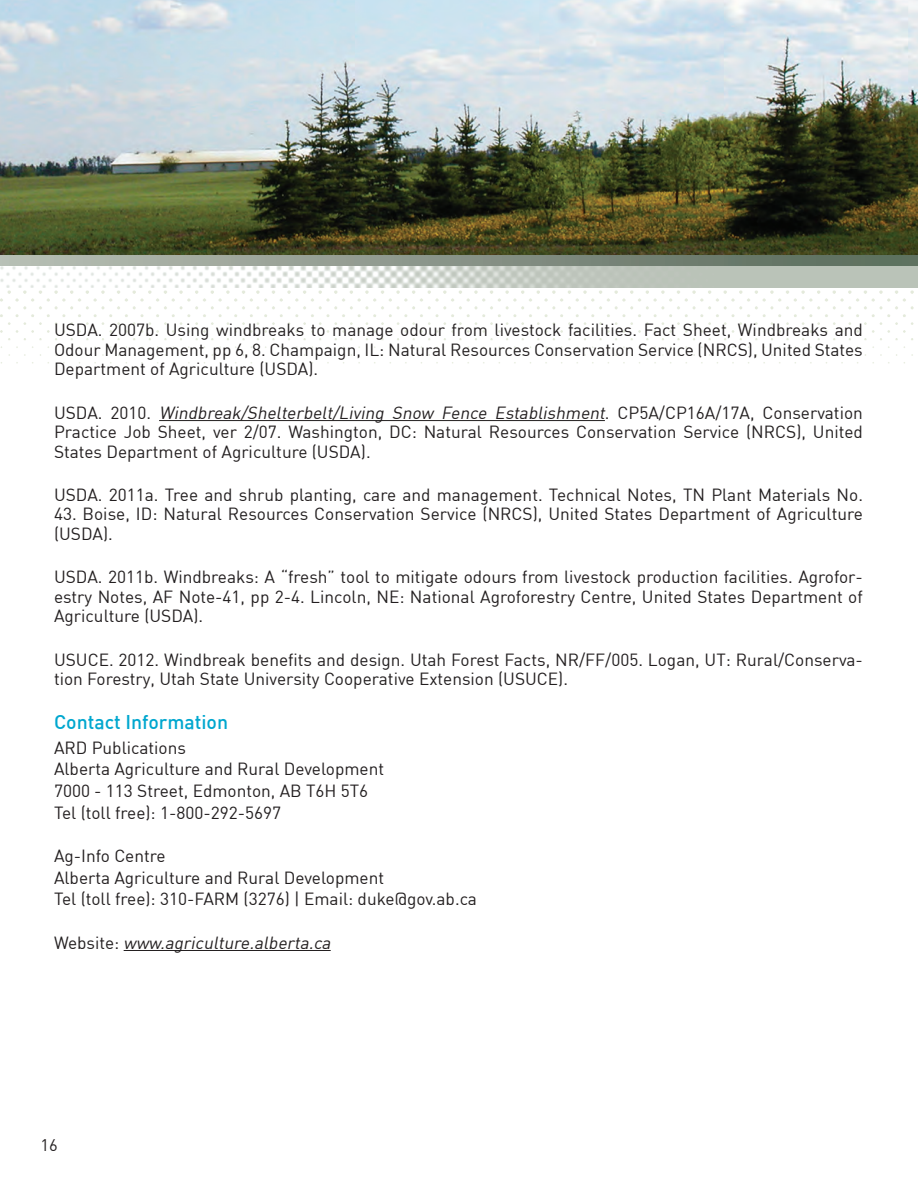
<style>
.page{position:relative;width:918px;height:1188px;background:#fff}
.page>*{position:absolute;margin:0;border:0;box-sizing:border-box;transform-origin:0 0}
.t1{font:500 19.5px "DIN";color:#00a7cf}
.t2{font:17.25px/19.5px "DIN";color:#231f20}
.t3{font:italic 17.25px "DIN";color:#231f20}
.t4{font:16.5px "DIN";color:#231f20}
.s1{font-style:italic}
.s2{font-style:normal}
</style>
<div class="page">
<img style="left:0;top:287px;width:918px;height:77px">
<img style="left:0;top:266px;width:918px;height:21px">
<div style="left:0;top:215px;width:918px;height:51px;background:linear-gradient(to right,#b8beb5,#586a59)"></div>
<img style="left:0;top:0;width:918px;height:255px">
<hr style="left:159px;top:420px;width:446px;height:1px;background:#231f20">
<hr style="left:124px;top:950px;width:207px;height:1px;background:#231f20">
<p class="t2" style="left:54px;top:320px;width:810px;text-align:justify">USDA. 2007b. Using windbreaks to manage odour from livestock facilities. Fact Sheet, Windbreaks and Odour Management, pp 6, 8. Champaign, IL: Natural Resources Conservation Service (NRCS), United States Department of Agriculture (USDA).</p>
<p class="t2" style="left:54px;top:402px;width:810px;text-align:justify">U S DA . 2 0 1 0 . <span class="s1">Windbreak/Shelterbelt/Living Snow Fence Establishment</span>. C P 5A/C P 1 6A/ 1 7A , C o n s e rva t i o n Practice Job Sheet, ver 2/07. Washington, DC: Natural Resources Conservation Service (NRCS), United States Department of Agriculture (USDA).</p>
<p class="t2" style="left:54px;top:485px;width:810px">USDA. 2011a. Tree and shrub planting, care and management. Technical Notes, TN Plant Materials No.</p>
<p class="t2" style="left:54px;top:504px;width:811px">43. Boise, ID: Natural Resources Conservation Service (NRCS), United States Department of Agriculture (USDA).</p>
<p class="t2" style="left:54px;top:567px;width:810px;text-align:justify">USDA. 2011b. Windbreaks: A “fresh” tool to mitigate odours from livestock production facilities. Agrofor&shy;estry Notes, AF Note-41, pp 2-4. Lincoln, NE: National Agroforestry Centre, United States Department of Agriculture (USDA).</p>
<p class="t2" style="left:54px;top:649px;width:810px">USUCE. 2012. Windbreak benefits and design. Utah Forest Facts, NR/FF/005. Logan, UT: Rural/Conserva&shy;tion Forestry, Utah State University Cooperative Extension (USUCE).</p>
<p class="t1" style="left:54px;top:710px;width:176px">Contact Information</p>
<p class="t2" style="left:54px;top:736px;width:332px;line-height:21.6px">ARD Publications<br>Alberta Agriculture and Rural Development 7000 - 113 Street, Edmonton, AB T6H 5T6<br>Tel (toll free): 1-800-292-5697</p>
<p class="t2" style="left:54px;top:845px;width:425px;line-height:21.6px">Ag-Info Centre<br>Alberta Agriculture and Rural Development<br>Tel (toll free): 310-FARM (3276) | Email: duke@gov.ab.ca</p>
<p class="t3" style="left:54px;top:932px;width:282px"><span class="s2">We b s i t e :</span> www.agriculture.alberta.ca</p>
<p class="t4" style="left:40px;top:1135px;width:19px">16</p>
</div>
